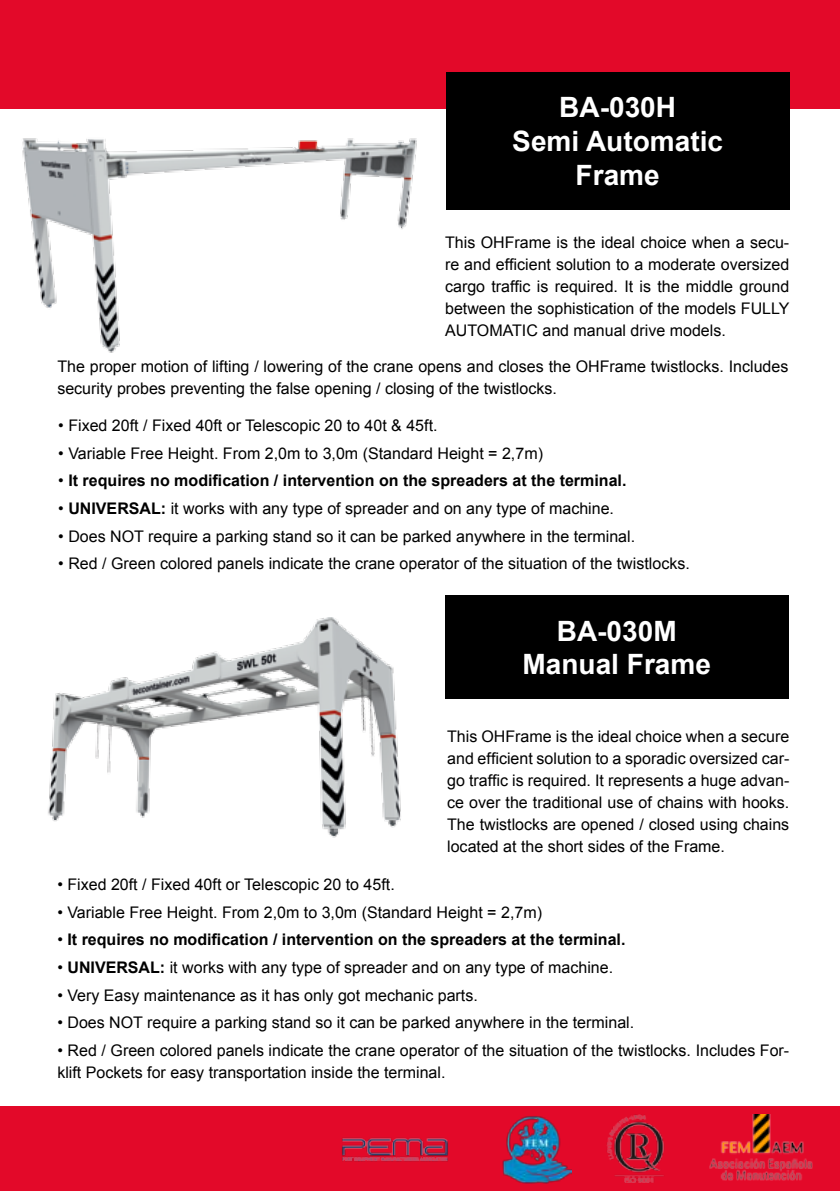
<style>
.page{position:relative;width:840px;height:1191px;background:#fff}
.page>*{position:absolute;margin:0;border:0;box-sizing:border-box;transform-origin:0 0}
.t1{font:700 28px/33.6px "Arial";color:#fff;text-align:center}
.t2{font:16px/22px "Arial";color:#000;text-align:justify}
.t3{font:700 16px "Arial";color:#000}
.s1{font-weight:400}
.s2{font-weight:700}
</style>
<div class="page">
<div style="left:0;top:0;width:839px;height:108px;background:#e30929"></div>
<img style="left:22px;top:138px;width:395px;height:215px">
<img style="left:48px;top:617px;width:353px;height:221px">
<div style="left:446px;top:72px;width:342px;height:138px;background:#000"></div>
<div style="left:445px;top:595px;width:343px;height:104px;background:#000"></div>
<div style="left:0;top:1106px;width:839px;height:85px;background:#e30929"></div>
<img style="left:606px;top:1114px;width:59px;height:68px">
<img style="left:709px;top:1114px;width:104px;height:67px">
<img style="left:502px;top:1116px;width:69px;height:67px">
<img style="left:342px;top:1137px;width:106px;height:25px">
<h1 class="t1" style="left:512px;top:92px;width:212px">BA-030H<br>Semi Automatic<br>Frame</h1>
<p class="t2" style="left:445px;top:231px;width:346px">This OHFrame is the ideal choice when a secu&shy;re and efficient solution to a moderate oversized cargo traffic is required. It is the middle ground between the sophistication of the models FULLY AUTOMATIC and manual drive models.</p>
<p class="t2" style="left:57px;top:355px;width:732px">The proper motion of lifting / lowering of the crane opens and closes the OHFrame twistlocks. Includes security probes preventing the false opening / closing of the twistlocks.</p>
<p class="t2" style="left:58px;top:414px;width:380px">• Fixed 20ft / Fixed 40ft or Telescopic 20 to 40t &amp; 45ft.</p>
<p class="t2" style="left:58px;top:442px;width:486px">• Variable Free Height. From 2,0m to 3,0m (Standard Height = 2,7m)</p>
<p class="t3" style="left:58px;top:470px;width:569px"><span class="s1">•</span> It requires no modification / intervention on the spreaders at the terminal.</p>
<p class="t2" style="left:58px;top:497px;width:557px">• <span class="s2">UNIVERSAL:</span> it works with any type of spreader and on any type of machine.</p>
<p class="t2" style="left:58px;top:525px;width:578px">• Does NOT require a parking stand so it can be parked anywhere in the terminal.</p>
<p class="t2" style="left:58px;top:553px;width:632px">• Red / Green colored panels indicate the crane operator of the situation of the twistlocks.</p>
<h1 class="t1" style="left:522px;top:615px;width:190px">BA-030M<br>Manual Frame</h1>
<p class="t2" style="left:447px;top:725px;width:343px">This OHFrame is the ideal choice when a secure and efficient solution to a sporadic oversized car&shy;go traffic is required. It represents a huge advan&shy;ce over the traditional use of chains with hooks.<br>The twistlocks are opened / closed using chains located at the short sides of the Frame.</p>
<p class="t2" style="left:57px;top:873px;width:339px">• Fixed 20ft / Fixed 40ft or Telescopic 20 to 45ft.</p>
<p class="t2" style="left:57px;top:901px;width:486px">• Variable Free Height. From 2,0m to 3,0m (Standard Height = 2,7m)</p>
<p class="t3" style="left:57px;top:929px;width:569px"><span class="s1">•</span> It requires no modification / intervention on the spreaders at the terminal.</p>
<p class="t2" style="left:57px;top:956px;width:557px">• <span class="s2">UNIVERSAL:</span> it works with any type of spreader and on any type of machine.</p>
<p class="t2" style="left:57px;top:984px;width:422px">• Very Easy maintenance as it has only got mechanic parts.</p>
<p class="t2" style="left:57px;top:1011px;width:578px">• Does NOT require a parking stand so it can be parked anywhere in the terminal.</p>
<p class="t2" style="left:57px;top:1039px;width:733px">• Red / Green colored panels indicate the crane operator of the situation of the twistlocks. Includes For&shy;klift Pockets for easy transportation inside the terminal.</p>
</div>
